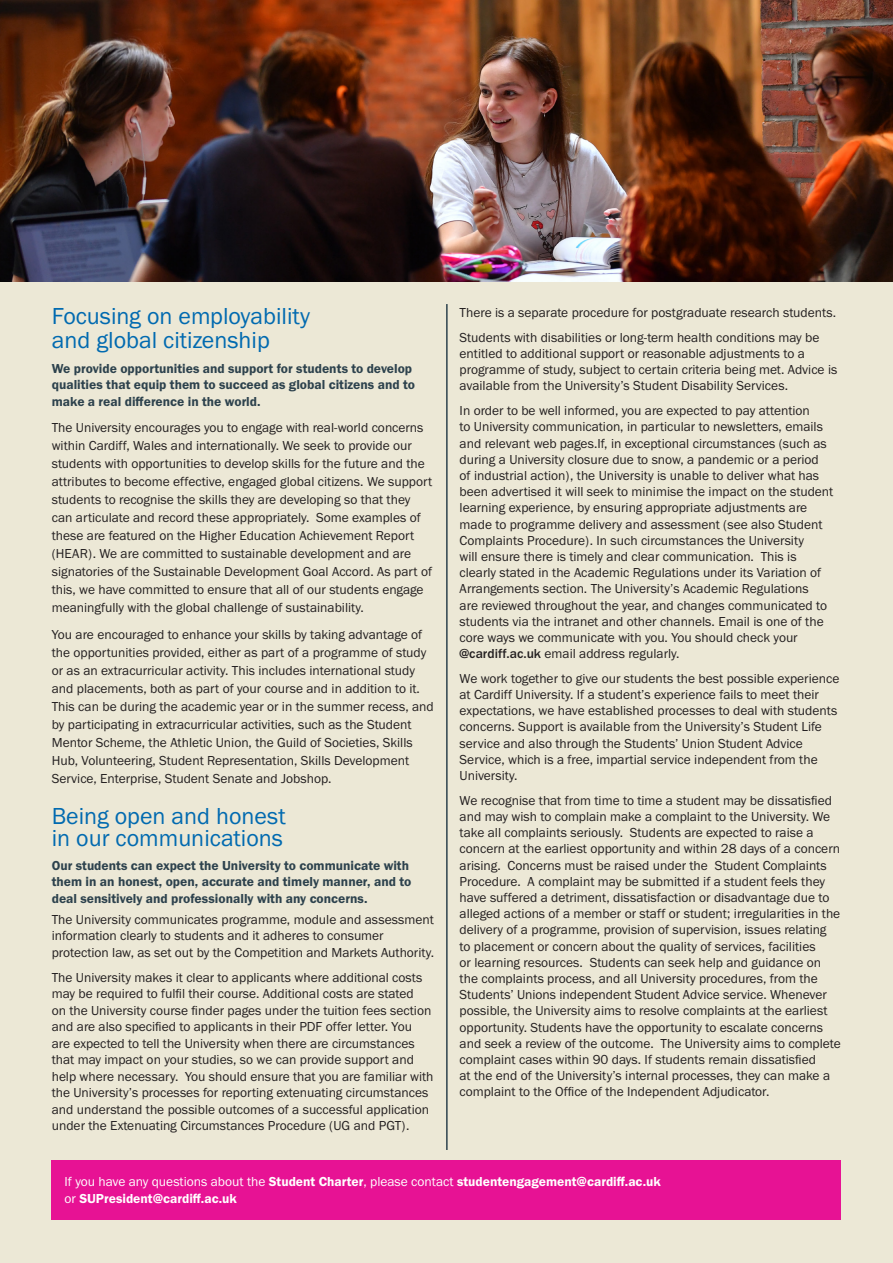
<style>
.page{position:relative;width:893px;height:1263px;background:#ece8d6}
.page>*{position:absolute;margin:0;border:0;box-sizing:border-box;transform-origin:0 0}
.t1{font:24px/22.5px "Franklin Gothic URW Boo";color:#016ab0}
.t2{font:13.5px/16.2px "Franklin Gothic URW Boo";color:#231f20}
.t3{font:13.5px/16.5px "Franklin Gothic URW Dem";color:#2d424d}
.t4{font:13.5px/16.5px "Franklin Gothic URW Dem";color:#fff}
.s1{font-family:"Franklin Gothic URW";font-weight:500}
.s2{font-family:"Franklin Gothic URW Boo"}
</style>
<div class="page">
<div style="left:52px;top:1160px;width:789px;height:60px;background:#e71294"></div>
<hr style="left:446px;top:304px;width:2px;height:846px;background:#2d424d">
<img style="left:0;top:0;width:893px;height:282px">
<p class="t1" style="left:52px;top:304px;width:260px">Focusing on employability</p>
<p class="t1" style="left:52px;top:328px;width:220px">and global citizenship</p>
<p class="t3" style="left:52px;top:360px;width:365px">We provide opportunities and support for students to develop qualities that equip them to succeed as global citizens and to make a real difference in the world.</p>
<p class="t2" style="left:52px;top:419px;width:382px;line-height:18px">The University encourages you to engage with real-world concerns within Cardiff, Wales and internationally. We seek to provide our students with opportunities to develop skills for the future and the attributes to become effective, engaged global citizens. We support students to recognise the skills they are developing so that they can articulate and record these appropriately. Some examples of these are featured on the Higher Education Achievement Report (HEAR). We are committed to sustainable development and are signatories of the Sustainable Development Goal Accord. As part of this, we have committed to ensure that all of our students engage meaningfully with the global challenge of sustainability.</p>
<p class="t2" style="left:52px;top:625px;width:384px;line-height:18px">You are encouraged to enhance your skills by taking advantage of the opportunities provided, either as part of a programme of study or as an extracurricular activity. This includes international study and placements, both as part of your course and in addition to it.<br>This can be during the academic year or in the summer recess, and by participating in extracurricular activities, such as the Student Mentor Scheme, the Athletic Union, the Guild of Societies, Skills Hub, Volunteering, Student Representation, Skills Development Service, Enterprise, Student Senate and Jobshop.</p>
<p class="t1" style="left:52px;top:804px;width:236px">Being open and honest in our communications</p>
<p class="t3" style="left:52px;top:857px;width:361px">Our students can expect the University to communicate with them in an honest, open, accurate and timely manner, and to deal sensitively and professionally with any concerns.</p>
<p class="t2" style="left:52px;top:911px;width:384px">The University communicates programme, module and assessment information clearly to students and it adheres to consumer protection law, as set out by the Competition and Markets Authority.</p>
<p class="t2" style="left:52px;top:969px;width:383px">The University makes it clear to applicants where additional costs may be required to fulfil their course. Additional costs are stated<br>on the University course finder pages under the tuition fees section and are also specified to applicants in their PDF offer letter. You are expected to tell the University when there are circumstances that may impact on your studies, so we can provide support and help where necessary. You should ensure that you are familiar with the University’s processes for reporting extenuating circumstances and understand the possible outcomes of a successful application under the Extenuating Circumstances Procedure (UG and PGT).</p>
<p class="t2" style="left:460px;top:304px;width:378px">There is a separate procedure for postgraduate research students.</p>
<p class="t2" style="left:460px;top:329px;width:379px">Students with disabilities or long-term health conditions may be entitled to additional support or reasonable adjustments to a programme of study, subject to certain criteria being met. Advice is available from the University’s Student Disability Services.</p>
<p class="t2" style="left:460px;top:402px;width:375px">In order to be well informed, you are expected to pay attention<br>to University communication, in particular to newsletters, emails and relevant web pages.If, in exceptional circumstances (such as during a University closure due to snow, a pandemic or a period<br>of industrial action), the University is unable to deliver what has been advertised it will seek to minimise the impact on the student learning experience, by ensuring appropriate adjustments are made to programme delivery and assessment (see also Student Complaints Procedure). In such circumstances the University<br>will ensure there is timely and clear communication. This is clearly stated in the Academic Regulations under its Variation of Arrangements section. The University’s Academic Regulations<br>are reviewed throughout the year, and changes communicated to students via the intranet and other channels. Email is one of the core ways we communicate with you. You should check your <span class="s1">@cardiff.ac.uk</span> email address regularly.</p>
<p class="t2" style="left:460px;top:670px;width:381px">We work together to give our students the best possible experience at Cardiff University. If a student’s experience fails to meet their expectations, we have established processes to deal with students concerns. Support is available from the University’s Student Life service and also through the Students’ Union Student Advice Service, which is a free, impartial service independent from the University.</p>
<p class="t2" style="left:460px;top:792px;width:383px">We recognise that from time to time a student may be dissatisfied and may wish to complain make a complaint to the University. We take all complaints seriously. Students are expected to raise a concern at the earliest opportunity and within 28 days of a concern arising. Concerns must be raised under the Student Complaints Procedure. A complaint may be submitted if a student feels they have suffered a detriment, dissatisfaction or disadvantage due to alleged actions of a member or staff or student; irregularities in the delivery of a programme, provision of supervision, issues relating to placement or concern about the quality of services, facilities<br>or learning resources. Students can seek help and guidance on the complaints process, and all University procedures, from the Students’ Unions independent Student Advice service. Whenever possible, the University aims to resolve complaints at the earliest opportunity. Students have the opportunity to escalate concerns and seek a review of the outcome. The University aims to complete complaint cases within 90 days. If students remain dissatisfied<br>at the end of the University’s internal processes, they can make a complaint to the Office of the Independent Adjudicator.</p>
<p class="t4" style="left:65px;top:1173px;width:598px"><span class="s2">If you have any questions about the</span> Student Charter<span class="s2">, please contact</span> studentengagement@cardiff.ac.uk <span class="s2">or</span> SUPresident@cardiff.ac.uk</p>
</div>
